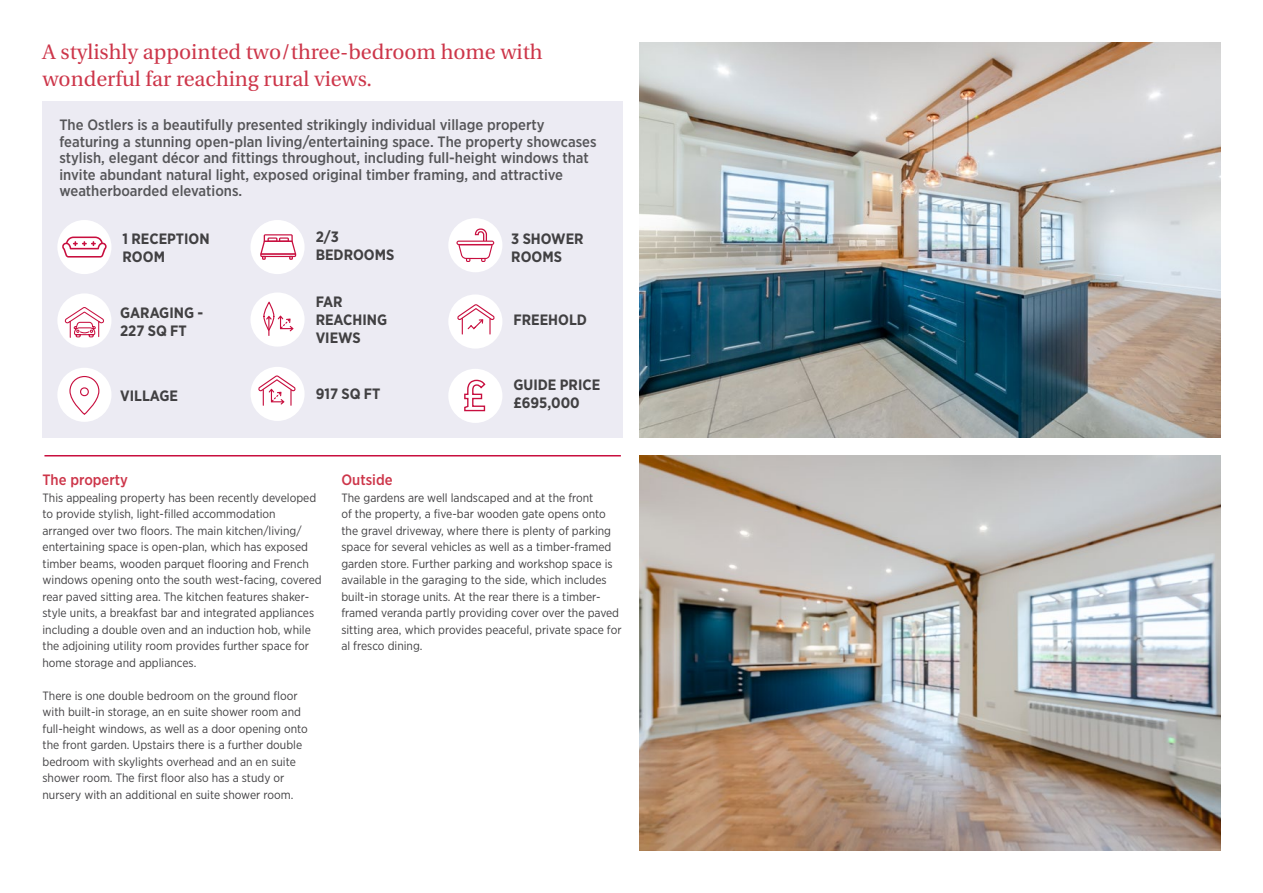
<style>
.page{position:relative;width:1263px;height:893px;background:#fff}
.page>*{position:absolute;margin:0;border:0;box-sizing:border-box;transform-origin:0 0}
.t1{font:21px/27px "Utopia";color:#cd364a}
.t2{font:500 15px/16.5px "Gotham Narrow";color:#565659}
.t3{font:700 15px/18px "Gotham Narrow";color:#414042}
.t4{font:500 15px "Gotham Narrow";color:#cd364a}
.t5{font:12px/16.5px "Gotham Narrow";color:#414042}
</style>
<div class="page">
<div style="left:43px;top:101px;width:580px;height:337px;background:#ecebf3"></div>
<img style="left:640px;top:43px;width:580px;height:395px">
<img style="left:640px;top:455px;width:580px;height:395px">
<hr style="left:44px;top:455px;width:577px;height:1px;background:#c80f3f">
<div style="left:57px;top:293px;width:54px;height:54px;background:#fff;border-radius:50%"></div>
<svg style="left:64px;top:307px;width:40px;height:31px"></svg>
<div style="left:57px;top:368px;width:54px;height:54px;background:#fff;border-radius:50%"></div>
<svg style="left:80px;top:387px;width:9px;height:9px"></svg>
<div style="left:69px;top:376px;width:30px;height:39px;border:1px solid #c80f3f;border-radius:14px"></div>
<div style="left:448px;top:218px;width:54px;height:54px;background:#fff;border-radius:50%"></div>
<svg style="left:456px;top:228px;width:38px;height:34px"></svg>
<div style="left:448px;top:294px;width:54px;height:55px;background:#fff;border-radius:50%"></div>
<svg style="left:457px;top:304px;width:38px;height:31px"></svg>
<div style="left:448px;top:369px;width:54px;height:54px;background:#fff;border-radius:50%"></div>
<svg style="left:464px;top:379px;width:22px;height:33px"></svg>
<div style="left:250px;top:292px;width:55px;height:55px;background:#fff;border-radius:50%"></div>
<svg style="left:278px;top:316px;width:15px;height:15px"></svg>
<div style="left:263px;top:302px;width:11px;height:29px;border:1px solid #c80f3f;border-radius:50%"></div>
<svg style="left:266px;top:316px;width:6px;height:20px"></svg>
<div style="left:250px;top:367px;width:55px;height:54px;background:#fff;border-radius:50%"></div>
<svg style="left:258px;top:375px;width:38px;height:31px"></svg>
<div style="left:250px;top:220px;width:55px;height:54px;background:#fff;border-radius:50%"></div>
<svg style="left:260px;top:234px;width:36px;height:26px"></svg>
<div style="left:57px;top:220px;width:54px;height:54px;background:#fff;border-radius:50%"></div>
<svg style="left:62px;top:237px;width:45px;height:21px"></svg>
<h1 class="t1" style="left:43px;top:39px;width:502px">A stylishly appointed two/three-bedroom home with wonderful far reaching rural views.</h1>
<p class="t2" style="left:59px;top:117px;width:539px">The Ostlers is a beautifully presented strikingly individual village property featuring a stunning open-plan living/entertaining space. The property showcases stylish, elegant décor and fittings throughout, including full-height windows that invite abundant natural light, exposed original timber framing, and attractive weatherboarded elevations.</p>
<p class="t3" style="left:316px;top:228px;width:80px">2/3<br>BEDROOMS</p>
<p class="t3" style="left:123px;top:230px;width:89px">1 RECEPTION<br>ROOM</p>
<p class="t3" style="left:511px;top:230px;width:74px">3 SHOWER<br>ROOMS</p>
<p class="t3" style="left:316px;top:292px;width:73px">FAR<br>REACHING<br>VIEWS</p>
<p class="t3" style="left:120px;top:303px;width:85px">GARAGING -<br>227 SQ FT</p>
<p class="t3" style="left:513px;top:310px;width:75px">FREEHOLD</p>
<p class="t3" style="left:120px;top:387px;width:59px">VILLAGE</p>
<p class="t3" style="left:316px;top:385px;width:66px">917 SQ FT</p>
<p class="t3" style="left:513px;top:376px;width:88px">GUIDE PRICE £695,000</p>
<p class="t4" style="left:43px;top:470px;width:87px">The property</p>
<p class="t5" style="left:43px;top:489px;width:281px">This appealing property has been recently developed to provide stylish, light-filled accommodation arranged over two floors. The main kitchen/living/ entertaining space is open-plan, which has exposed timber beams, wooden parquet flooring and French windows opening onto the south west-facing, covered rear paved sitting area. The kitchen features shaker&shy;style units, a breakfast bar and integrated appliances including a double oven and an induction hob, while the adjoining utility room provides further space for home storage and appliances.</p>
<p class="t5" style="left:43px;top:687px;width:267px">There is one double bedroom on the ground floor with built-in storage, an en suite shower room and full-height windows, as well as a door opening onto the front garden. Upstairs there is a further double bedroom with skylights overhead and an en suite shower room. The first floor also has a study or nursery with an additional en suite shower room.</p>
<p class="t4" style="left:341px;top:470px;width:53px">Outside</p>
<p class="t5" style="left:341px;top:489px;width:282px">The gardens are well landscaped and at the front<br>of the property, a five-bar wooden gate opens onto the gravel driveway, where there is plenty of parking space for several vehicles as well as a timber-framed garden store. Further parking and workshop space is available in the garaging to the side, which includes built-in storage units. At the rear there is a timber&shy;framed veranda partly providing cover over the paved sitting area, which provides peaceful, private space for al fresco dining.</p>
</div>
